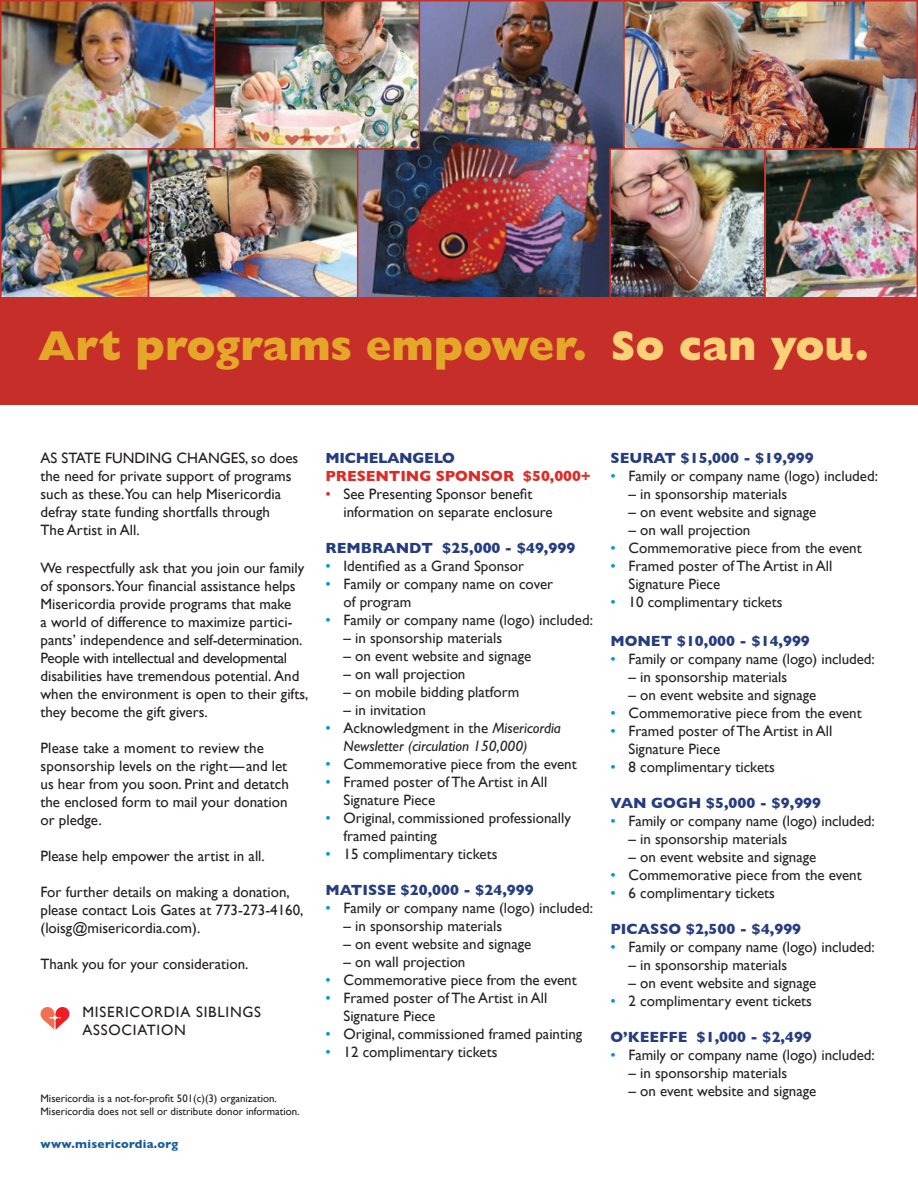
<style>
.page{position:relative;width:918px;height:1188px;background:#fff}
.page>*{position:absolute;margin:0;border:0;box-sizing:border-box;transform-origin:0 0}
.t1{font:800 42px "Gill Sans";color:#e5a72a}
.t2{font:15px/18px "Gill Sans";color:#262324}
.Text_GillSans_10_12{font:15px/18px "Gill Sans";color:#231f20}
.t3{font:700 15px "Gill Sans";color:#263d80}
.t4{font:italic 15px/18px "Gill Sans Std";color:#262324}
.t5{font:700 15px/18px "Gill Sans";letter-spacing:-.005em;color:#dd2b26}
.Text_GillSans_10_12-2{font:15px/18px "Gill Sans";letter-spacing:.05em;color:#231f20}
.t6{font:700 15px "Gill Sans";color:#243c80}
.t7{font:700 12px "Gill Sans";letter-spacing:.025em;color:#175d9e}
.Footnote_GS7_25_8_7{font:10.8px/13px "Gill Sans";color:#231f20}
.s1{color:#fad177}
.s2{color:#243c80}
.s3{color:#dd2b26}
.s4{color:#0096d2}
.s5{font-family:"Gill Sans";font-style:normal;color:#0096d2}
.s6{font-family:"Gill Sans";font-style:normal}
</style>
<div class="page">
<div style="left:41px;top:1007px;width:13px;height:14px;background:#f36f51;border-radius:50%"></div>
<div style="left:56px;top:1007px;width:13px;height:14px;background:#ee1d23;border-radius:50%"></div>
<svg style="left:43px;top:1013px;width:24px;height:17px"></svg>
<img style="left:3px;top:3px;width:211px;height:144px">
<div style="left:0;top:0;width:237px;height:150px;border:2px solid #c62f29"></div>
<img style="left:358px;top:3px;width:265px;height:294px">
<img style="left:217px;top:3px;width:200px;height:144px">
<div style="left:214px;top:0;width:206px;height:150px;border:2px solid #c62f29"></div>
<img style="left:626px;top:3px;width:289px;height:144px">
<div style="left:623px;top:0;width:295px;height:150px;border:2px solid #c62f29"></div>
<img style="left:3px;top:151px;width:143px;height:146px">
<div style="left:0;top:148px;width:149px;height:171px;border:2px solid #c62f29"></div>
<img style="left:612px;top:151px;width:151px;height:146px">
<img style="left:767px;top:151px;width:148px;height:146px">
<div style="left:764px;top:148px;width:154px;height:171px;border:2px solid #c62f29"></div>
<img style="left:151px;top:151px;width:204px;height:146px">
<div style="left:148px;top:148px;width:210px;height:171px;border:2px solid #c62f29"></div>
<div style="left:609px;top:148px;width:157px;height:171px;border:2px solid #c62f29"></div>
<div style="left:0;top:297px;width:918px;height:108px;background:#c62f29"></div>
<p class="t1" style="left:38px;top:321px;width:833px">Art programs empower. <span class="s1">So can you.</span></p>
<p class="Text_GillSans_10_12" style="left:40px;top:449px;width:259px">AS STATE FUNDING CHANGES, so does the need for private support of programs such as these.You can help Misericordia defray state funding shortfalls through<br>The Artist in All.</p>
<p class="Text_GillSans_10_12" style="left:40px;top:559px;width:269px">We respectfully ask that you join our family of sponsors.Your financial assistance helps Misericordia provide programs that make<br>a world of difference to maximize partici&shy;pants’ independence and self-determination.<br>People with intellectual and developmental disabilities have tremendous potential. And when the environment is open to their gifts, they become the gift givers.</p>
<p class="Text_GillSans_10_12" style="left:40px;top:739px;width:250px">Please take a moment to review the sponsorship levels on the right—and let us hear from you soon. Print and detatch the enclosed form to mail your donation or pledge.</p>
<p class="Text_GillSans_10_12" style="left:40px;top:847px;width:226px">Please help empower the artist in all.</p>
<p class="Text_GillSans_10_12" style="left:40px;top:883px;width:265px">For further details on making a donation, please contact Lois Gates at 773-273-4160, (loisg@misericordia.com).</p>
<p class="Text_GillSans_10_12" style="left:40px;top:955px;width:210px">Thank you for your consideration.</p>
<p class="Text_GillSans_10_12-2" style="left:82px;top:1003px;width:180px">MISERICORDIA SIBLINGS<br>ASSOCIATION</p>
<p class="Footnote_GS7_25_8_7" style="left:40px;top:1092px;width:261px">Misericordia is a not-for-profit 501(c)(3) organization.<br>Misericordia does not sell or distribute donor information.</p>
<p class="t7" style="left:40px;top:1134px;width:139px">www.misericordia.org</p>
<p class="t5" style="left:326px;top:448px;width:267px"><span class="s2">MICHELANGELO<br></span>PRESENTING SPONSOR $50,000+</p>
<p class="Text_GillSans_10_12" style="left:344px;top:485px;width:211px;text-indent:-18px"><span class="s3">•</span> See Presenting Sponsor benefit information on separate enclosure</p>
<p class="t6" style="left:326px;top:536px;width:251px">REMBRANDT $25,000 - $49,999</p>
<p class="t2" style="left:326px;top:557px;width:200px"><span class="s4">•</span> Identified as a Grand Sponsor</p>
<p class="t2" style="left:344px;top:575px;width:211px;text-indent:-18px"><span class="s4">•</span> Family or company name on cover of program</p>
<p class="t2" style="left:326px;top:611px;width:269px"><span class="s4">•</span> Family or company name (logo) included:</p>
<p class="t2" style="left:344px;top:629px;width:160px">– in sponsorship materials</p>
<p class="t2" style="left:344px;top:647px;width:189px">– on event website and signage</p>
<p class="t2" style="left:344px;top:665px;width:123px">– on wall projection</p>
<p class="t2" style="left:344px;top:683px;width:177px">– on mobile bidding platform</p>
<p class="t2" style="left:344px;top:701px;width:84px">– in invitation</p>
<p class="t4" style="left:344px;top:719px;width:219px;text-indent:-18px"><span class="s5">•</span> <span class="s6">Acknowledgment in the</span> Misericordia<br>Newsletter (circulation 150,000)</p>
<p class="t2" style="left:326px;top:755px;width:253px"><span class="s4">•</span> Commemorative piece from the event</p>
<p class="t2" style="left:344px;top:773px;width:206px;text-indent:-18px"><span class="s4">•</span> Framed poster of The Artist in All<br>Signature Piece</p>
<p class="t2" style="left:344px;top:809px;width:229px;text-indent:-18px"><span class="s4">•</span> Original, commissioned professionally framed painting</p>
<p class="t2" style="left:326px;top:845px;width:173px"><span class="s4">•</span> 15 complimentary tickets</p>
<p class="t3" style="left:326px;top:878px;width:210px">MATISSE $20,000 - $24,999</p>
<p class="t2" style="left:326px;top:899px;width:269px"><span class="s4">•</span> Family or company name (logo) included:</p>
<p class="t2" style="left:344px;top:917px;width:160px">– in sponsorship materials</p>
<p class="t2" style="left:344px;top:935px;width:189px">– on event website and signage</p>
<p class="t2" style="left:344px;top:953px;width:123px">– on wall projection</p>
<p class="Text_GillSans_10_12" style="left:326px;top:971px;width:253px"><span class="s4">•</span> Commemorative piece from the event</p>
<p class="t2" style="left:344px;top:989px;width:206px;text-indent:-18px"><span class="s4">•</span> Framed poster of The Artist in All<br>Signature Piece</p>
<p class="t2" style="left:326px;top:1025px;width:258px"><span class="s4">•</span> Original, commissioned framed painting</p>
<p class="t2" style="left:326px;top:1043px;width:173px"><span class="s4">•</span> 12 complimentary tickets</p>
<p class="t3" style="left:610px;top:446px;width:205px">SEURAT $15,000 - $19,999</p>
<p class="t2" style="left:610px;top:467px;width:269px"><span class="s4">•</span> Family or company name (logo) included:</p>
<p class="t2" style="left:628px;top:485px;width:160px">– in sponsorship materials</p>
<p class="t2" style="left:628px;top:503px;width:189px">– on event website and signage</p>
<p class="t2" style="left:628px;top:521px;width:123px">– on wall projection</p>
<p class="t2" style="left:610px;top:539px;width:253px"><span class="s4">•</span> Commemorative piece from the event</p>
<p class="t2" style="left:628px;top:557px;width:206px;text-indent:-18px"><span class="s4">•</span> Framed poster of The Artist in All<br>Signature Piece</p>
<p class="t2" style="left:610px;top:593px;width:173px"><span class="s4">•</span> 10 complimentary tickets</p>
<p class="t3" style="left:610px;top:629px;width:201px">MONET $10,000 - $14,999</p>
<p class="t2" style="left:610px;top:650px;width:266px"><span class="s4">•</span> Family or company name (logo) included:</p>
<p class="t2" style="left:628px;top:668px;width:160px">– in sponsorship materials</p>
<p class="t2" style="left:628px;top:686px;width:189px">– on event website and signage</p>
<p class="t2" style="left:610px;top:704px;width:253px"><span class="s4">•</span> Commemorative piece from the event</p>
<p class="t2" style="left:628px;top:722px;width:206px;text-indent:-18px"><span class="s4">•</span> Framed poster of The Artist in All<br>Signature Piece</p>
<p class="t2" style="left:610px;top:758px;width:166px"><span class="s4">•</span> 8 complimentary tickets</p>
<p class="t3" style="left:610px;top:791px;width:212px">VAN GOGH $5,000 - $9,999</p>
<p class="t2" style="left:610px;top:812px;width:266px"><span class="s4">•</span> Family or company name (logo) included:</p>
<p class="t2" style="left:628px;top:830px;width:160px">– in sponsorship materials</p>
<p class="t2" style="left:628px;top:848px;width:189px">– on event website and signage</p>
<p class="t2" style="left:610px;top:866px;width:253px"><span class="s4">•</span> Commemorative piece from the event</p>
<p class="t2" style="left:610px;top:884px;width:166px"><span class="s4">•</span> 6 complimentary tickets</p>
<p class="t3" style="left:610px;top:917px;width:192px">PICASSO $2,500 - $4,999</p>
<p class="t2" style="left:610px;top:938px;width:266px"><span class="s4">•</span> Family or company name (logo) included:</p>
<p class="t2" style="left:628px;top:956px;width:160px">– in sponsorship materials</p>
<p class="t2" style="left:628px;top:974px;width:189px">– on event website and signage</p>
<p class="t2" style="left:610px;top:992px;width:203px"><span class="s4">•</span> 2 complimentary event tickets</p>
<p class="t3" style="left:610px;top:1025px;width:203px">O’KEEFFE $1,000 - $2,499</p>
<p class="t2" style="left:610px;top:1046px;width:266px"><span class="s4">•</span> Family or company name (logo) included:</p>
<p class="t2" style="left:628px;top:1064px;width:160px">– in sponsorship materials</p>
<p class="t2" style="left:628px;top:1082px;width:189px">– on event website and signage</p>
</div>
